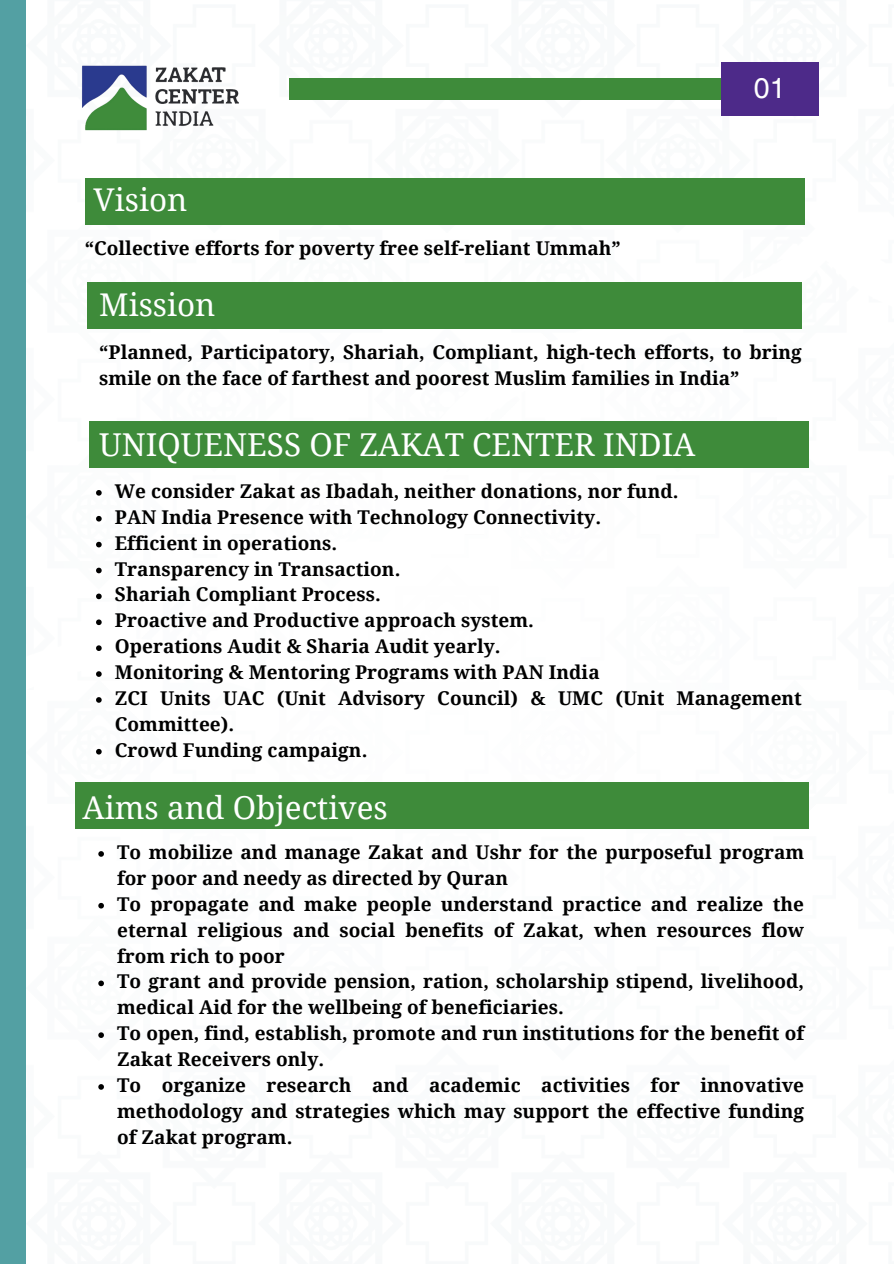
<style>
.page{position:relative;width:894px;height:1264px;background:#fff}
.page>*{position:absolute;margin:0;border:0;box-sizing:border-box;transform-origin:0 0}
.t1{font:31.5px "Droid Serif";color:#fff}
.t2{font:31.35px "Droid Serif";color:#fff}
.t3{font:28.5px "Helvetica World";color:#fff}
.t4{font:700 19.05px/25.8px "Droid Serif";color:#000}
</style>
<div class="page">
<div style="left:720px;top:63px;width:98px;height:53px;background:#4d2a89"></div>
<div style="left:289px;top:79px;width:431px;height:21px;background:#3e8b3a"></div>
<img style="left:81px;top:65px;width:158px;height:66px">
<div style="left:0;top:0;width:25px;height:1263px;background:#53a0a3"></div>
<div style="left:85px;top:178px;width:719px;height:46px;background:#3e8b3a"></div>
<div style="left:87px;top:282px;width:714px;height:47px;background:#3e8b3a"></div>
<div style="left:89px;top:421px;width:719px;height:46px;background:#3e8b3a"></div>
<svg style="left:96px;top:490px;width:6px;height:5px"></svg>
<svg style="left:96px;top:516px;width:6px;height:5px"></svg>
<svg style="left:96px;top:542px;width:6px;height:5px"></svg>
<svg style="left:96px;top:567px;width:6px;height:6px"></svg>
<svg style="left:96px;top:593px;width:6px;height:6px"></svg>
<svg style="left:96px;top:619px;width:6px;height:6px"></svg>
<svg style="left:96px;top:645px;width:6px;height:6px"></svg>
<svg style="left:96px;top:671px;width:6px;height:6px"></svg>
<svg style="left:96px;top:697px;width:6px;height:5px"></svg>
<svg style="left:96px;top:749px;width:6px;height:5px"></svg>
<div style="left:75px;top:782px;width:733px;height:46px;background:#3e8b3a"></div>
<svg style="left:98px;top:851px;width:6px;height:5px"></svg>
<svg style="left:98px;top:902px;width:6px;height:6px"></svg>
<svg style="left:98px;top:980px;width:6px;height:6px"></svg>
<svg style="left:98px;top:1032px;width:6px;height:5px"></svg>
<svg style="left:98px;top:1084px;width:6px;height:5px"></svg>
<h2 class="t2" style="left:94px;top:178px;width:95px">Vision</h2>
<p class="t4" style="left:85px;top:234px;width:537px">“Collective efforts for poverty free self-reliant Ummah”</p>
<h2 class="t2" style="left:99px;top:283px;width:118px">Mission</h2>
<h3 class="t3" style="left:753px;top:72px;width:33px">01</h3>
<p class="t4" style="left:99px;top:339px;width:704px">“Planned, Participatory, Shariah, Compliant, high-tech efforts, to bring smile on the face of farthest and poorest Muslim families in India”</p>
<h1 class="t1" style="left:99px;top:423px;width:597px">UNIQUENESS OF ZAKAT CENTER INDIA</h1>
<p class="t4" style="left:115px;top:477px;width:688px">We consider Zakat as Ibadah, neither donations, nor fund.<br>PAN India Presence with Technology Connectivity.<br>Efficient in operations.<br>Transparency in Transaction.<br>Shariah Compliant Process.<br>Proactive and Productive approach system.<br>Operations Audit &amp; Sharia Audit yearly.<br>Monitoring &amp; Mentoring Programs with PAN India<br>ZCI Units UAC (Unit Advisory Council) &amp; UMC (Unit Management Committee).<br>Crowd Funding campaign.</p>
<h1 class="t1" style="left:82px;top:786px;width:307px">Aims and Objectives</h1>
<p class="t4" style="left:117px;top:838px;width:688px">To mobilize and manage Zakat and Ushr for the purposeful program for poor and needy as directed by Quran<br>To propagate and make people understand practice and realize the eternal religious and social benefits of Zakat, when resources flow from rich to poor<br>To grant and provide pension, ration, scholarship stipend, livelihood, medical Aid for the wellbeing of beneficiaries.<br>To open, find, establish, promote and run institutions for the benefit of Zakat Receivers only.<br>To organize research and academic activities for innovative methodology and strategies which may support the effective funding of Zakat program.</p>
</div>
